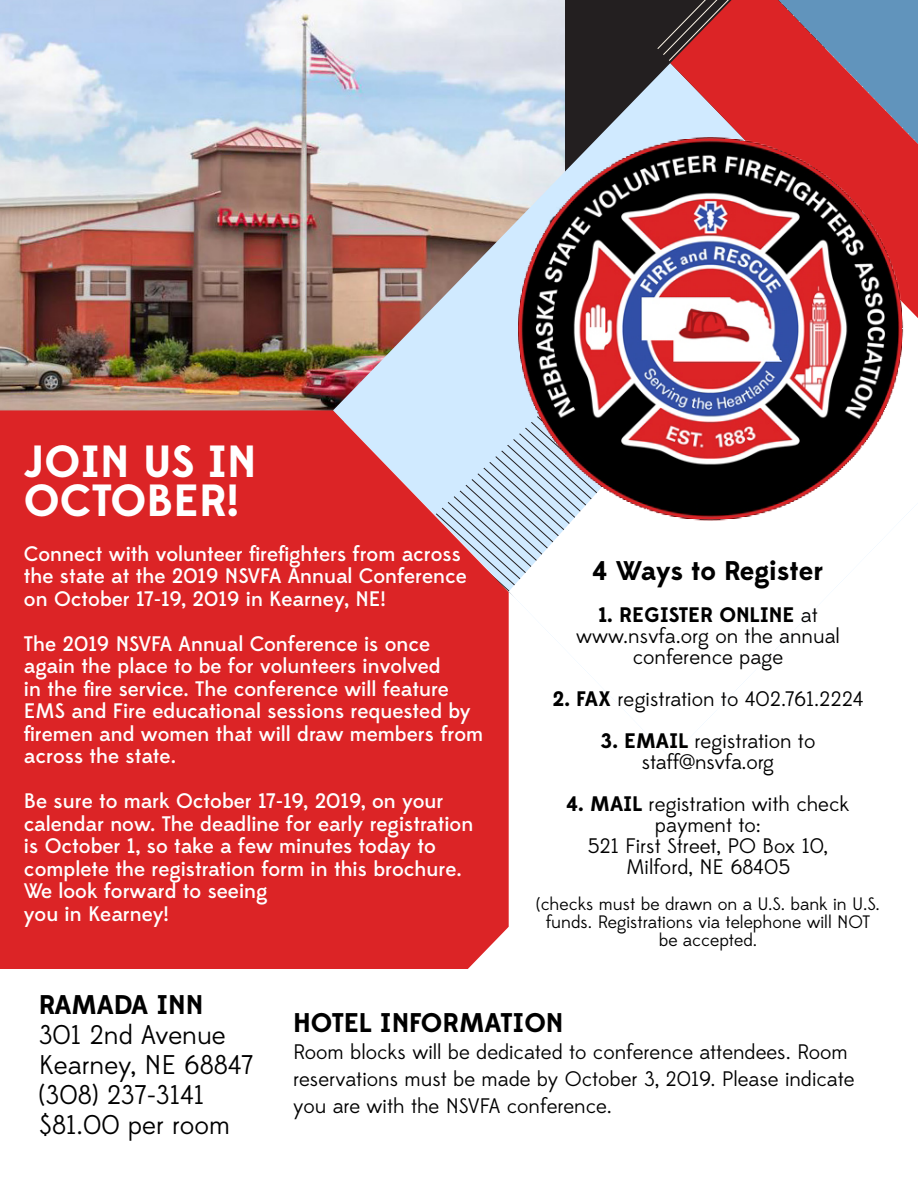
<style>
.page{position:relative;width:918px;height:1188px;background:#fff}
.page>*{position:absolute;margin:0;border:0;box-sizing:border-box;transform-origin:0 0}
.t1{font:700 45px "Edmondsans";color:#fff}
.t2{font:27px "Edmondsans";color:#000}
.t3{font:700 27px "Edmondsans";color:#000}
.t4{font:500 21px/22.5px "Edmondsans";color:#fff}
.t5{font:21px/21px "Edmondsans";color:#000;text-align:center}
.t6{font:700 21px "Edmondsans";color:#000}
.t7{font:18px/18px "Edmondsans";color:#000;text-align:center}
.s1{font-weight:400}
.s2{font-weight:700}
</style>
<div class="page">
<img style="left:0;top:0;width:424px;height:410px">
<img style="left:333px;top:63px;width:91px;height:347px">
<svg style="left:502px;top:318px;width:381px;height:440px"></svg>
<div style="left:0;top:410px;width:509px;height:559px;background:#dc2426"></div>
<img style="left:504px;top:318px;width:411px;height:214px">
<svg style="left:424px;top:0;width:494px;height:318px;background:#9a7179"></svg>
<p class="t1" style="left:24px;top:433px;width:234px">JOIN US IN</p>
<p class="t1" style="left:24px;top:472px;width:216px">OCTOBER!</p>
<p class="t4" style="left:24px;top:543px;width:439px">Connect with volunteer firefighters from across</p>
<p class="t4" style="left:24px;top:565px;width:444px">the state at the 2019 NSVFA Annual Conference on October 17-19, 2019 in Kearney, NE!</p>
<p class="t4" style="left:24px;top:633px;width:461px">The 2019 NSVFA Annual Conference is once again the place to be for volunteers involved<br>in the fire service. The conference will feature EMS and Fire educational sessions requested by firemen and women that will draw members from across the state.</p>
<p class="t4" style="left:24px;top:790px;width:451px">Be sure to mark October 17-19, 2019, on your calendar now. The deadline for early registration is October 1, so take a few minutes today to complete the registration form in this brochure.</p>
<p class="t4" style="left:24px;top:880px;width:245px">We look forward to seeing</p>
<p class="t4" style="left:24px;top:903px;width:147px">you in Kearney!</p>
<p class="t3" style="left:593px;top:554px;width:232px">4 Ways to Register</p>
<p class="t6" style="left:598px;top:602px;width:221px">1. REGISTER ONLINE <span class="s1">at</span></p>
<p class="t5" style="left:576px;top:626px;width:265px">www.nsvfa.org on the annual conference page</p>
<p class="t5" style="left:553px;top:689px;width:312px"><span class="s2">2. FAX</span> registration to 402.761.2224</p>
<p class="t5" style="left:601px;top:731px;width:216px"><span class="s2">3. EMAIL</span> registration to</p>
<p class="t5" style="left:642px;top:752px;width:134px">staff@nsvfa.org</p>
<p class="t5" style="left:567px;top:794px;width:284px"><span class="s2">4. MAIL</span> registration with check payment to:</p>
<p class="t5" style="left:588px;top:836px;width:242px">521 First Street, PO Box 10,</p>
<p class="t5" style="left:626px;top:857px;width:165px">Milford, NE 68405</p>
<p class="t7" style="left:536px;top:896px;width:345px">(checks must be drawn on a U.S. bank in U.S. funds. Registrations via telephone will NOT be accepted.</p>
<p class="t3" style="left:39px;top:988px;width:166px">RAMADA INN</p>
<p class="t2" style="left:39px;top:1019px;width:188px">301 2nd Avenue</p>
<p class="t2" style="left:39px;top:1049px;width:217px">Kearney, NE 68847</p>
<p class="t2" style="left:39px;top:1079px;width:167px">(308) 237-3141</p>
<p class="t2" style="left:39px;top:1109px;width:193px">$81.00 per room</p>
<p class="t3" style="left:293px;top:1006px;width:272px">HOTEL INFORMATION</p>
<p class="t5" style="left:293px;top:1039px;width:563px;line-height:27px;text-align:left">Room blocks will be dedicated to conference attendees. Room reservations must be made by October 3, 2019. Please indicate you are with the NSVFA conference.</p>
</div>
